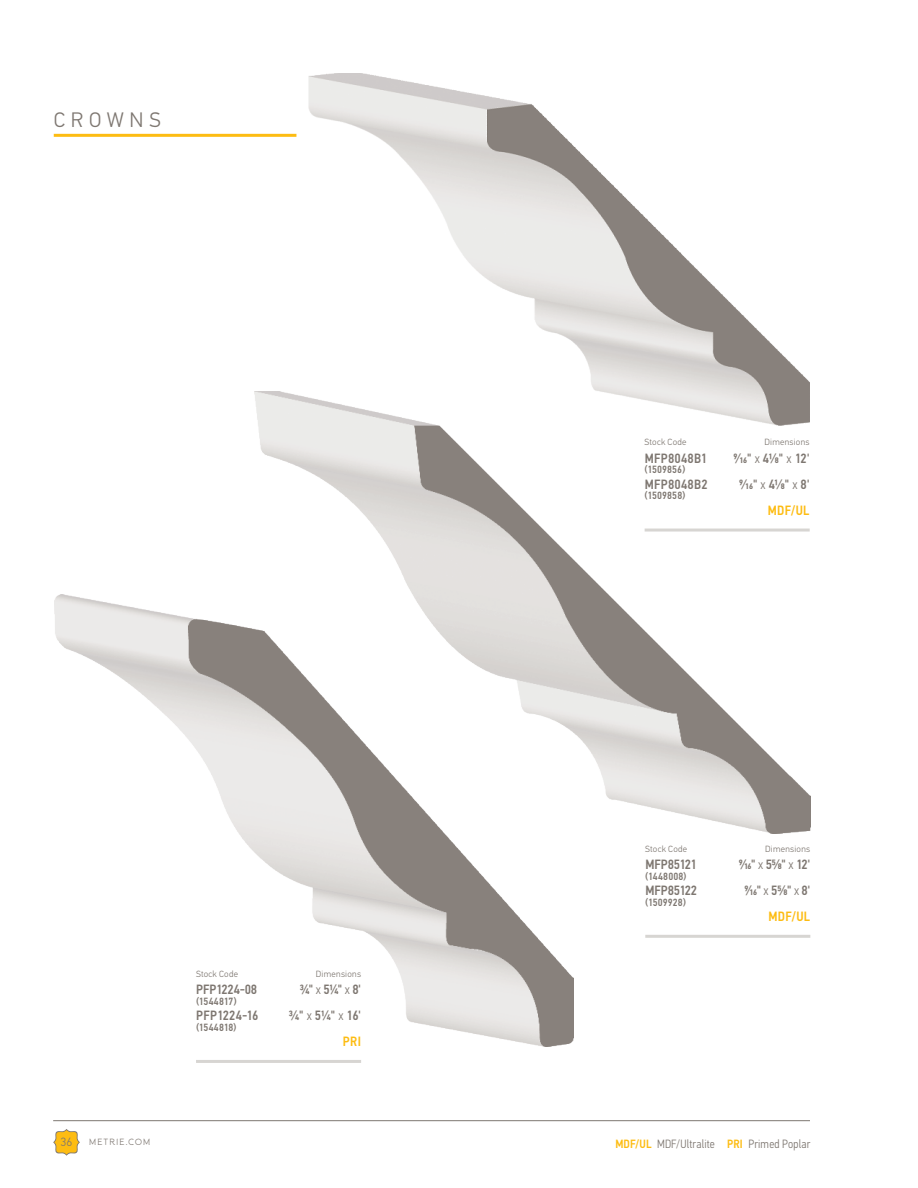
<style>
.page{position:relative;width:918px;height:1188px;background:#fff}
.page>*{position:absolute;margin:0;border:0;box-sizing:border-box;transform-origin:0 0}
.t1{font:300 21px "PF Din Text Pro";letter-spacing:.27em;color:#7e7771}
.t2{font:500 13.5px "PF Din Text Cond Pro";letter-spacing:.015em;color:#7e7771}
.t3{font:500 13.5px "PF Din Text Cond Pro";letter-spacing:.03em;color:#fdbc12}
.t4{font:300 12px "PF Din Text Cond Pro";letter-spacing:.015em;color:#7e7771}
.t5{font:300 12px "PF Din Text Pro";color:#7e7771}
.t6{font:500 10.5px "PF Din Text Cond Pro";letter-spacing:.015em;color:#7e7771}
.t7{font:300 9px "PF Din Text Pro";letter-spacing:.03em;color:#7e7771}
.t8{font:9px "Metrie";letter-spacing:.075em;color:#7e7771}
.s1{font-weight:300}
.s2{font-weight:500;color:#fdbc12}
</style>
<div class="page">
<svg style="left:53px;top:1129px;width:27px;height:27px"></svg>
<hr style="left:53px;top:1120px;width:757px;height:1px;background:#7e7771">
<hr style="left:645px;top:935px;width:165px;height:3px;background:#d7d5d2">
<img style="left:255px;top:392px;width:555px;height:442px">
<hr style="left:196px;top:1060px;width:165px;height:3px;background:#d7d5d2">
<img style="left:54px;top:594px;width:520px;height:452px">
<img style="left:308px;top:74px;width:502px;height:351px">
<hr style="left:645px;top:529px;width:165px;height:3px;background:#d7d5d2">
<hr style="left:54px;top:134px;width:242px;height:3px;background:#fdbc12">
<h1 class="t1" style="left:54px;top:108px;width:108px">CROWNS</h1>
<p class="t7" style="left:196px;top:969px;width:44px">Stock Code</p>
<p class="t7" style="left:316px;top:969px;width:47px">Dimensions</p>
<p class="t2" style="left:196px;top:981px;width:62px">PFP1224-08</p>
<p class="t2" style="left:300px;top:981px;width:63px">3⁄4" <span class="s1">x</span> 51⁄4" <span class="s1">x</span> 8'</p>
<p class="t6" style="left:196px;top:995px;width:42px">(1544817)</p>
<p class="t2" style="left:196px;top:1008px;width:64px">PFP1224-16</p>
<p class="t2" style="left:289px;top:1008px;width:74px">3⁄4" <span class="s1">x</span> 51⁄4" <span class="s1">x</span> 16'</p>
<p class="t6" style="left:196px;top:1021px;width:42px">(1544818)</p>
<p class="t3" style="left:343px;top:1034px;width:20px">PRI</p>
<p class="t7" style="left:645px;top:437px;width:44px">Stock Code</p>
<p class="t7" style="left:764px;top:437px;width:47px">Dimensions</p>
<p class="t2" style="left:645px;top:450px;width:64px">MFP8048B1</p>
<p class="t2" style="left:733px;top:450px;width:78px">9⁄16" <span class="s1">x</span> 41⁄8" <span class="s1">x</span> 12'</p>
<p class="t6" style="left:645px;top:463px;width:42px">(1509856)</p>
<p class="t2" style="left:645px;top:476px;width:64px">MFP8048B2</p>
<p class="t2" style="left:739px;top:476px;width:72px">9⁄16" <span class="s1">x</span> 41⁄8" <span class="s1">x</span> 8'</p>
<p class="t6" style="left:645px;top:490px;width:42px">(1509858)</p>
<p class="t3" style="left:768px;top:502px;width:43px">MDF/UL</p>
<p class="t7" style="left:645px;top:844px;width:44px">Stock Code</p>
<p class="t7" style="left:765px;top:844px;width:47px">Dimensions</p>
<p class="t2" style="left:645px;top:856px;width:53px">MFP85121</p>
<p class="t2" style="left:739px;top:856px;width:73px">9⁄16" <span class="s1">x</span> 55⁄8" <span class="s1">x</span> 12'</p>
<p class="t6" style="left:645px;top:870px;width:43px">(1448008)</p>
<p class="t2" style="left:645px;top:882px;width:53px">MFP85122</p>
<p class="t2" style="left:744px;top:882px;width:68px">9⁄16" <span class="s1">x</span> 55⁄8" <span class="s1">x</span> 8'</p>
<p class="t6" style="left:645px;top:896px;width:42px">(1509928)</p>
<p class="t3" style="left:769px;top:909px;width:43px">MDF/UL</p>
<p class="t5" style="left:61px;top:1135px;width:13px">36</p>
<p class="t8" style="left:89px;top:1137px;width:63px">METRIE.COM</p>
<p class="t4" style="left:615px;top:1137px;width:197px"><span class="s2">MDF/UL</span> MDF/Ultralite <span class="s2">PRI</span> Primed Poplar</p>
</div>
